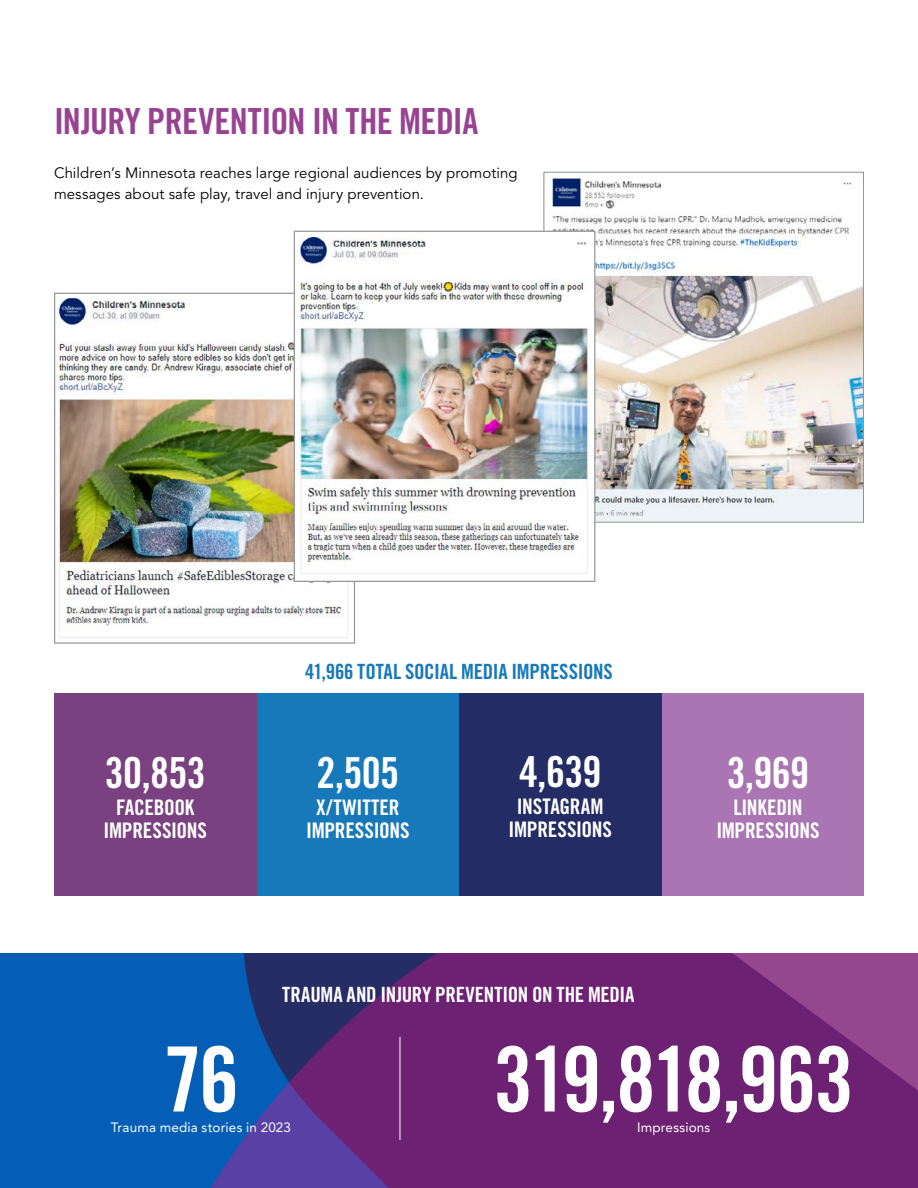
<style>
.page{position:relative;width:918px;height:1188px;background:#fff}
.page>*{position:absolute;margin:0;border:0;box-sizing:border-box;transform-origin:0 0}
.t1{font:90px "Trade Gothic LT Std Bd Cn 20";letter-spacing:-.045em;color:#fff}
.t2{font:42.75px "Trade Gothic LT Std Bd Cn 20";letter-spacing:-.015em;color:#fff}
.t3{font:36px "Trade Gothic LT Std Bd Cn 20";letter-spacing:-.015em;color:#984392}
.t4{font:21.45px/22.6px "Trade Gothic LT Std Bd Cn 20";letter-spacing:-.01em;color:#fff;text-align:center}
.t5{font:21px "Trade Gothic LT Std Bd Cn 20";letter-spacing:-.01em;color:#fff}
.t6{font:21px "Trade Gothic LT Std Bd Cn 20";letter-spacing:-.01em;color:#1779b9}
.t7{font:15px/21px "Avenir LT Std";letter-spacing:.005em;color:#000}
.t8{font:13.5px "Avenir LT Std";letter-spacing:.01em;color:#fff}
</style>
<div class="page">
<div style="left:0;top:954px;width:97px;height:234px;background:#045eb5"></div>
<svg style="left:97px;top:954px;width:820px;height:234px;background:#553182"></svg>
<hr style="left:400px;top:1037px;width:1px;height:103px;background:#fff">
<img style="left:545px;top:174px;width:317px;height:347px">
<img style="left:56px;top:295px;width:293px;height:343px">
<div style="left:662px;top:693px;width:202px;height:202px;background:#a975b2"></div>
<div style="left:459px;top:693px;width:203px;height:202px;background:#232c64"></div>
<div style="left:256px;top:693px;width:203px;height:202px;background:#1779b9"></div>
<div style="left:54px;top:693px;width:202px;height:202px;background:#794180"></div>
<img style="left:296px;top:233px;width:297px;height:347px">
<div style="left:294px;top:231px;width:301px;height:351px;border:1px solid #939598"></div>
<h3 class="t3" style="left:54px;top:99px;width:426px">INJURY PREVENTION IN THE MEDIA</h3>
<p class="t7" style="left:54px;top:162px;width:465px">Children’s Minnesota reaches large regional audiences by promoting messages about safe play, travel and injury prevention.</p>
<h2 class="t2" style="left:105px;top:747px;width:102px">30,853</h2>
<h3 class="t4" style="left:104px;top:796px;width:105px">FACEBOOK<br>IMPRESSIONS</h3>
<h3 class="t6" style="left:305px;top:659px;width:309px">41,966 TOTAL SOCIAL MEDIA IMPRESSIONS</h3>
<h2 class="t2" style="left:317px;top:747px;width:84px">2,505</h2>
<h3 class="t4" style="left:306px;top:796px;width:105px">X/TWITTER<br>IMPRESSIONS</h3>
<h2 class="t2" style="left:519px;top:746px;width:84px">4,639</h2>
<h3 class="t4" style="left:509px;top:795px;width:105px">INSTAGRAM<br>IMPRESSIONS</h3>
<h3 class="t5" style="left:282px;top:982px;width:354px">TRAUMA AND INJURY PREVENTION ON THE MEDIA</h3>
<h2 class="t2" style="left:727px;top:747px;width:84px">3,969</h2>
<h3 class="t4" style="left:716px;top:796px;width:105px">LINKEDIN<br>IMPRESSIONS</h3>
<h1 class="t1" style="left:163px;top:1025px;width:78px">76</h1>
<p class="t8" style="left:111px;top:1120px;width:182px">Trauma media stories in 2023</p>
<h1 class="t1" style="left:493px;top:1025px;width:362px">319,818,963</h1>
<p class="t8" style="left:637px;top:1120px;width:75px">Impressions</p>
</div>
